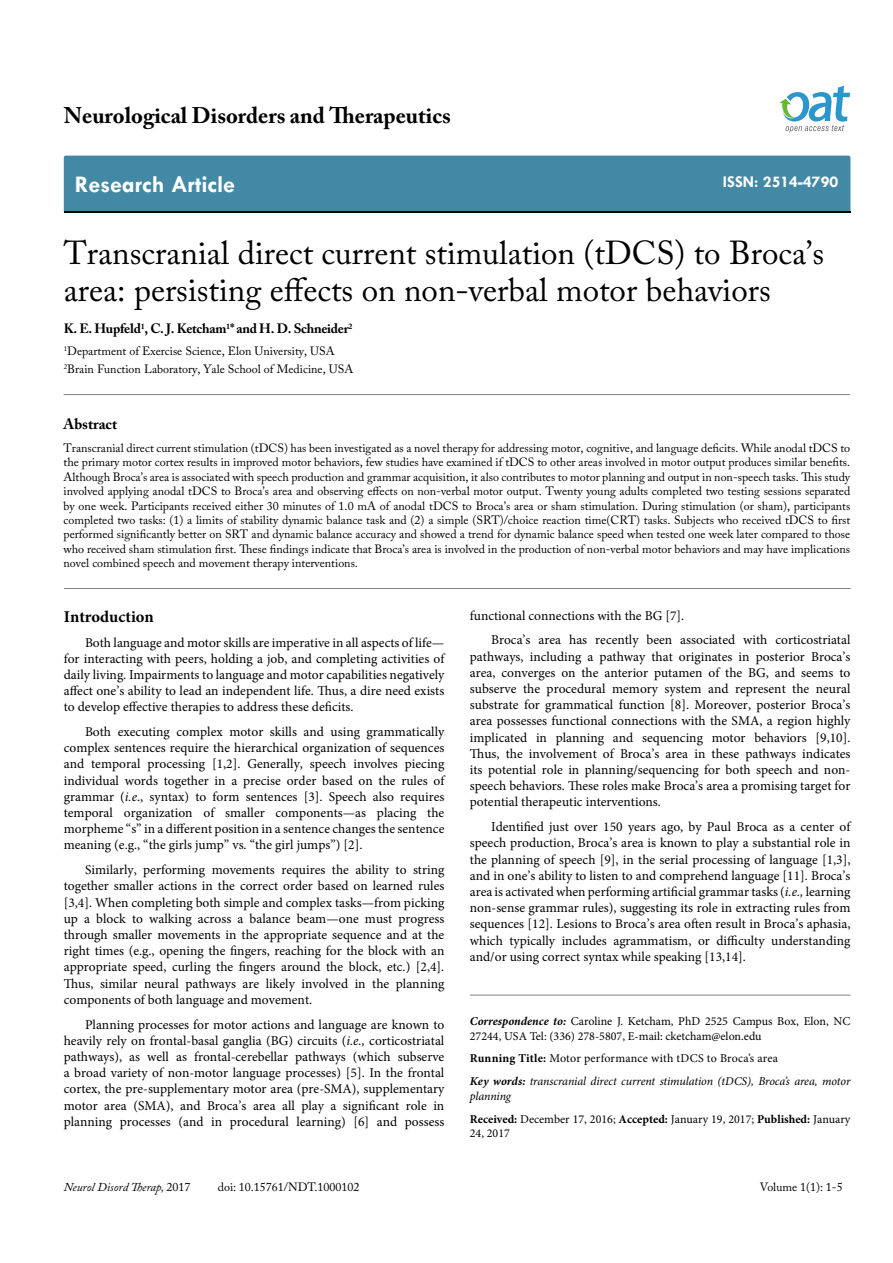
<style>
.page{position:relative;width:893px;height:1263px;background:#fff}
.page>*{position:absolute;margin:0;border:0;box-sizing:border-box;transform-origin:0 0}
.t1{font:33px/37.5px "Adobe Caslon Pro";color:#000}
.t2{font:700 24px "Tw Cen";color:#fff}
.t3{font:700 22.5px "Adobe Caslon Pro";color:#000}
.t4{font:700 16.5px "Tw Cen";color:#fff}
.t5{font:700 16.5px "Minion Pro";color:#000}
.t6{font:700 15px "Adobe Caslon Pro";color:#000}
.t7{font:13.5px/16.2px "Minion Pro";color:#000;text-align:justify}
.t8{font:700 13.5px "Adobe Caslon Pro";letter-spacing:-.02em;color:#000}
.t9{font:12px/14.4px "Adobe Caslon Pro";color:#000}
.t10{font:12px/14.4px "Minion Pro";color:#000}
.t11{font:italic 12px/23px "Minion Pro";letter-spacing:-.01em;color:#000}
.t12{font:italic 12px "Adobe Caslon Pro";color:#000}
.s1{font-style:italic}
.s2{font-weight:700;font-style:italic}
.s3{font-weight:700;font-style:normal}
.s4{font-style:normal}
.s5{font-weight:700}
</style>
<div class="page">
<div style="left:64px;top:156px;width:786px;height:56px;background:#4389a5"></div>
<svg style="left:779px;top:86px;width:71px;height:47px"></svg>
<hr style="left:64px;top:394px;width:786px;height:1px;background:#808285">
<hr style="left:64px;top:588px;width:787px;height:1px;background:#808285">
<hr style="left:470px;top:995px;width:380px;height:1px;background:#808285">
<h3 class="t3" style="left:64px;top:102px;width:388px">Neurological Disorders and Therapeutics</h3>
<h2 class="t2" style="left:75px;top:170px;width:162px">Research Article</h2>
<p class="t4" style="left:723px;top:172px;width:117px">ISSN: 2514-4790</p>
<h1 class="t1" style="left:64px;top:233px;width:762px">Transcranial direct current stimulation (tDCS) to Broca’s area: persisting effects on non-verbal motor behaviors</h1>
<p class="t8" style="left:64px;top:320px;width:290px">K. E. Hupfeld<sup>1</sup>, C. J. Ketcham<sup>1</sup>* and H. D. Schneider<sup>2</sup></p>
<p class="t9" style="left:64px;top:342px;width:291px;line-height:18px"><sup>1</sup>Department of Exercise Science, Elon University, USA<br><sup>2</sup>Brain Function Laboratory, Yale School of Medicine, USA</p>
<p class="t6" style="left:64px;top:415px;width:55px">Abstract</p>
<p class="t9" style="left:64px;top:441px;width:788px;text-align:justify">Transcranial direct current stimulation (tDCS) has been investigated as a novel therapy for addressing motor, cognitive, and language deficits. While anodal tDCS to the primary motor cortex results in improved motor behaviors, few studies have examined if tDCS to other areas involved in motor output produces similar benefits.<br>Although Broca’s area is associated with speech production and grammar acquisition, it also contributes to motor planning and output in non-speech tasks. This study involved applying anodal tDCS to Broca’s area and observing effects on non-verbal motor output. Twenty young adults completed two testing sessions separated by one week. Participants received either 30 minutes of 1.0 mA of anodal tDCS to Broca’s area or sham stimulation. During stimulation (or sham), participants completed two tasks: (1) a limits of stability dynamic balance task and (2) a simple (SRT)/choice reaction time(CRT) tasks. Subjects who received tDCS to first performed significantly better on SRT and dynamic balance accuracy and showed a trend for dynamic balance speed when tested one week later compared to those who received sham stimulation first. These findings indicate that Broca’s area is involved in the production of non-verbal motor behaviors and may have implications novel combined speech and movement therapy interventions.</p>
<p class="t5" style="left:64px;top:605px;width:92px">Introduction</p>
<p class="t7" style="left:64px;top:634px;width:382px;text-indent:21px">Both language and motor skills are imperative in all aspects of life— for interacting with peers, holding a job, and completing activities of daily living. Impairments to language and motor capabilities negatively affect one’s ability to lead an independent life. Thus, a dire need exists to develop effective therapies to address these deficits.</p>
<p class="t7" style="left:64px;top:724px;width:382px;text-indent:21px">Both executing complex motor skills and using grammatically complex sentences require the hierarchical organization of sequences and temporal processing [1,2]. Generally, speech involves piecing individual words together in a precise order based on the rules of grammar (<span class="s1">i.e</span>., syntax) to form sentences [3]. Speech also requires temporal organization of smaller components—as placing the morpheme “s” in a different position in a sentence changes the sentence meaning (e.g., “the girls jump” vs. “the girl jumps”) [2].</p>
<p class="t7" style="left:64px;top:862px;width:382px;text-indent:21px">Similarly, performing movements requires the ability to string together smaller actions in the correct order based on learned rules [3,4]. When completing both simple and complex tasks—from picking up a block to walking across a balance beam—one must progress through smaller movements in the appropriate sequence and at the right times (e.g., opening the fingers, reaching for the block with an appropriate speed, curling the fingers around the block, etc.) [2,4].<br>Thus, similar neural pathways are likely involved in the planning components of both language and movement.</p>
<p class="t7" style="left:64px;top:1016px;width:382px;text-indent:21px">Planning processes for motor actions and language are known to heavily rely on frontal-basal ganglia (BG) circuits (<span class="s1">i.e.,</span> corticostriatal pathways), as well as frontal-cerebellar pathways (which subserve a broad variety of non-motor language processes) [5]. In the frontal cortex, the pre-supplementary motor area (pre-SMA), supplementary motor area (SMA), and Broca’s area all play a significant role in planning processes (and in procedural learning) [6] and possess</p>
<p class="t7" style="left:491px;top:603px;width:361px;line-height:24.8px;text-indent:-21px">functional connections with the BG [7].<br>Broca’s area has recently been associated with corticostriatal</p>
<p class="t7" style="left:470px;top:648px;width:382px">pathways, including a pathway that originates in posterior Broca’s area, converges on the anterior putamen of the BG, and seems to subserve the procedural memory system and represent the neural substrate for grammatical function [8]. Moreover, posterior Broca’s area possesses functional connections with the SMA, a region highly implicated in planning and sequencing motor behaviors [9,10].<br>Thus, the involvement of Broca’s area in these pathways indicates its potential role in planning/sequencing for both speech and non&shy;speech behaviors. These roles make Broca’s area a promising target for potential therapeutic interventions.</p>
<p class="t7" style="left:470px;top:819px;width:382px;text-indent:21px">Identified just over 150 years ago, by Paul Broca as a center of speech production, Broca’s area is known to play a substantial role in the planning of speech [9], in the serial processing of language [1,3], and in one’s ability to listen to and comprehend language [11]. Broca’s area is activated when performing artificial grammar tasks (<span class="s1">i.e.,</span> learning non-sense grammar rules), suggesting its role in extracting rules from sequences [12]. Lesions to Broca’s area often result in Broca’s aphasia, which typically includes agrammatism, or difficulty understanding and/or using correct syntax while speaking [13,14].</p>
<p class="t10" style="left:470px;top:1014px;width:382px"><span class="s2">Correspondence to:</span> Caroline J. Ketcham, PhD 2525 Campus Box, Elon, NC<br>27244, USA Tel: (336) 278-5807, E-mail: cketcham@elon.edu</p>
<p class="t11" style="left:470px;top:1047px;width:382px"><span class="s3">Running Title:</span> <span class="s4">Motor performance with tDCS to Broca’s area<br></span><span class="s5">Key words:</span> transcranial direct current stimulation (tDCS), Broca’s area, motor</p>
<p class="t10" style="left:470px;top:1084px;width:382px;line-height:23px"><span class="s1">planning<br></span><span class="s5">Received:</span> December 17, 2016; <span class="s5">Accepted:</span> January 19, 2017; <span class="s5">Published:</span> January</p>
<p class="t10" style="left:470px;top:1126px;width:42px">24, 2017</p>
<p class="t12" style="left:64px;top:1180px;width:128px">Neurol Disord Therap, <span class="s4">2017</span></p>
<p class="t9" style="left:218px;top:1180px;width:143px">doi: 10.15761/NDT.1000102</p>
<p class="t9" style="left:760px;top:1180px;width:84px">Volume 1(1): 1-5</p>
</div>
